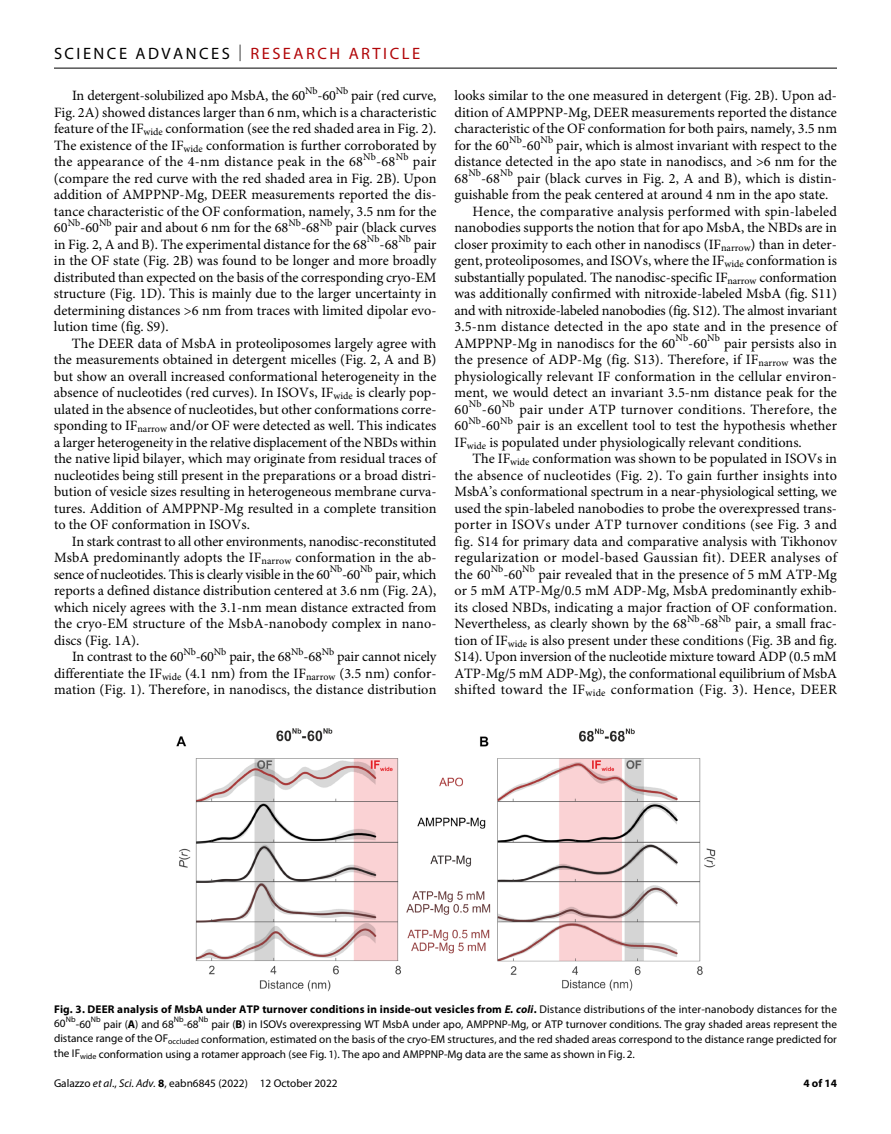
<style>
.page{position:relative;width:891px;height:1134px;background:#fff}
.page>*{position:absolute;margin:0;border:0;box-sizing:border-box;transform-origin:0 0}
.t1{font:16.5px "Myriad Pro";letter-spacing:.15em;color:#000}
.t2{font:14.25px/16.5px "Minion Pro";color:#000;text-align:justify}
.t3{font:14.25px "Minion Pro";letter-spacing:.025em;color:#000}
.t4{font:14.25px "Minion Pro";letter-spacing:-.02em;color:#000}
.t5{font:14.25px "Minion Pro";letter-spacing:.02em;color:#000}
.t6{font:11.25px/15px "Myriad Pro";color:#000;text-align:justify}
.t7{font:700 11.25px "Myriad Pro";color:#000}
.s1{font-weight:300}
.s2{color:#b10508}
.s3{font-weight:700}
.s4{font-weight:700;font-style:italic}
.s5{font-style:italic}
</style>
<div class="page">
<hr style="left:54px;top:68px;width:783px;height:1px;background:#000">
<img style="left:176px;top:728px;width:540px;height:263px">
<p class="t1" style="left:54px;top:40px;width:368px">SCIENCE ADVANCES <span class="s1">|</span> <span class="s2">RESEARCH ARTICLE</span></p>
<p class="t2" style="left:54px;top:89px;width:384px;text-indent:18px">In detergent-solubilized apo MsbA, the 60<sup>Nb</sup>-60<sup>Nb</sup> pair (red curve, Fig. 2A) showed distances larger than 6 nm, which is a characteristic feature of the IF<sub>wide</sub> conformation (see the red shaded area in Fig. 2).<br>The existence of the IF<sub>wide</sub> conformation is further corroborated by the appearance of the 4-nm distance peak in the 68<sup>Nb</sup>-68<sup>Nb</sup> pair (compare the red curve with the red shaded area in Fig. 2B). Upon addition of AMPPNP-Mg, DEER measurements reported the dis&shy;tance characteristic of the OF conformation, namely, 3.5 nm for the 60<sup>Nb</sup>-60<sup>Nb</sup> pair and about 6 nm for the 68<sup>Nb</sup>-68<sup>Nb</sup> pair (black curves in Fig. 2, A and B). The experimental distance for the 68<sup>Nb</sup>-68<sup>Nb</sup> pair in the OF state (Fig. 2B) was found to be longer and more broadly distributed than expected on the basis of the corresponding cryo-EM structure (Fig. 1D). This is mainly due to the larger uncertainty in determining distances &gt;6 nm from traces with limited dipolar evo&shy;lution time (fig. S9).</p>
<p class="t2" style="left:54px;top:336px;width:384px;text-indent:18px">The DEER data of MsbA in proteoliposomes largely agree with the measurements obtained in detergent micelles (Fig. 2, A and B) but show an overall increased conformational heterogeneity in the absence of nucleotides (red curves). In ISOVs, IF<sub>wide</sub> is clearly pop&shy;ulated in the absence of nucleotides, but other conformations corre&shy;sponding to IF<sub>narrow</sub> and/or OF were detected as well. This indicates a larger heterogeneity in the relative displacement of the NBDs within the native lipid bilayer, which may originate from residual traces of nucleotides being still present in the preparations or a broad distri&shy;bution of vesicle sizes resulting in heterogeneous membrane curva&shy;tures. Addition of AMPPNP-Mg resulted in a complete transition to the OF conformation in ISOVs.</p>
<p class="t2" style="left:54px;top:534px;width:384px;text-indent:18px">In stark contrast to all other environments, nanodisc-reconstituted MsbA predominantly adopts the IF<sub>narrow</sub> conformation in the ab&shy;sence of nucleotides. This is clearly visible in the 60<sup>Nb</sup>-60<sup>Nb</sup> pair, which reports a defined distance distribution centered at 3.6 nm (Fig. 2A), which nicely agrees with the 3.1-nm mean distance extracted from the cryo-EM structure of the MsbA-nanobody complex in nano&shy;discs (Fig. 1A).</p>
<p class="t2" style="left:54px;top:650px;width:384px;text-indent:18px">In contrast to the 60<sup>Nb</sup>-60<sup>Nb</sup> pair, the 68<sup>Nb</sup>-68<sup>Nb</sup> pair cannot nicely differentiate the IF<sub>wide</sub> (4.1 nm) from the IF<sub>narrow</sub> (3.5 nm) confor&shy;mation (Fig. 1). Therefore, in nanodiscs, the distance distribution</p>
<p class="t2" style="left:455px;top:89px;width:384px">looks similar to the one measured in detergent (Fig. 2B). Upon ad-</p>
<p class="t2" style="left:455px;top:105px;width:384px">dition of AMPPNP-Mg, DEER measurements reported the distance</p>
<p class="t2" style="left:455px;top:122px;width:384px">characteristic of the OF conformation for both pairs, namely, 3.5 nm</p>
<p class="t2" style="left:455px;top:138px;width:384px">for the 60<sup>Nb</sup>-60<sup>Nb</sup> pair, which is almost invariant with respect to the</p>
<p class="t2" style="left:454px;top:155px;width:384px">distance detected in the apo state in nanodiscs, and &gt;6 nm for the</p>
<p class="t2" style="left:454px;top:171px;width:384px">68<sup>Nb</sup>-68<sup>Nb</sup> pair (black curves in Fig. 2, A and B), which is distin-</p>
<p class="t2" style="left:455px;top:188px;width:376px">guishable from the peak centered at around 4 nm in the apo state.</p>
<p class="t2" style="left:472px;top:204px;width:366px">Hence, the comparative analysis performed with spin-labeled</p>
<p class="t2" style="left:455px;top:221px;width:384px">nanobodies supports the notion that for apo MsbA, the NBDs are in</p>
<p class="t2" style="left:455px;top:237px;width:384px">closer proximity to each other in nanodiscs (IF<sub>narrow</sub>) than in deter-</p>
<p class="t2" style="left:455px;top:254px;width:384px">gent, proteoliposomes, and ISOVs, where the IF<sub>wide</sub> conformation is</p>
<p class="t2" style="left:454px;top:270px;width:384px">substantially populated. The nanodisc-specific IF<sub>narrow</sub> conformation</p>
<p class="t2" style="left:454px;top:287px;width:384px">was additionally confirmed with nitroxide-labeled MsbA (fig. S11)</p>
<p class="t4" style="left:454px;top:301px;width:384px">and with nitroxide-labeled nanobodies (fig. S12). The almost invariant</p>
<p class="t2" style="left:454px;top:320px;width:384px">3.5-nm distance detected in the apo state and in the presence of</p>
<p class="t2" style="left:454px;top:336px;width:384px">AMPPNP-Mg in nanodiscs for the 60<sup>Nb</sup>-60<sup>Nb</sup> pair persists also in</p>
<p class="t2" style="left:454px;top:353px;width:384px">the presence of ADP-Mg (fig. S13). Therefore, if IF<sub>narrow</sub> was the</p>
<p class="t2" style="left:455px;top:369px;width:384px">physiologically relevant IF conformation in the cellular environ-</p>
<p class="t2" style="left:455px;top:386px;width:384px">ment, we would detect an invariant 3.5-nm distance peak for the</p>
<p class="t3" style="left:455px;top:400px;width:384px">60<sup>Nb</sup>-60<sup>Nb</sup> pair under ATP turnover conditions. Therefore, the</p>
<p class="t2" style="left:455px;top:419px;width:384px">60<sup>Nb</sup>-60<sup>Nb</sup> pair is an excellent tool to test the hypothesis whether</p>
<p class="t2" style="left:455px;top:435px;width:349px">IF<sub>wide</sub> is populated under physiologically relevant conditions.</p>
<p class="t2" style="left:473px;top:452px;width:366px">The IF<sub>wide</sub> conformation was shown to be populated in ISOVs in</p>
<p class="t2" style="left:454px;top:468px;width:384px">the absence of nucleotides (Fig. 2). To gain further insights into</p>
<p class="t2" style="left:454px;top:485px;width:384px">MsbA’s conformational spectrum in a near-physiological setting, we</p>
<p class="t2" style="left:454px;top:501px;width:384px">used the spin-labeled nanobodies to probe the overexpressed trans-</p>
<p class="t5" style="left:454px;top:516px;width:384px">porter in ISOVs under ATP turnover conditions (see Fig. 3 and</p>
<p class="t2" style="left:454px;top:534px;width:384px">fig. S14 for primary data and comparative analysis with Tikhonov</p>
<p class="t3" style="left:454px;top:549px;width:384px">regularization or model-based Gaussian fit). DEER analyses of</p>
<p class="t2" style="left:454px;top:567px;width:384px">the 60<sup>Nb</sup>-60<sup>Nb</sup> pair revealed that in the presence of 5 mM ATP-Mg</p>
<p class="t2" style="left:455px;top:584px;width:384px">or 5 mM ATP-Mg/0.5 mM ADP-Mg, MsbA predominantly exhib-</p>
<p class="t2" style="left:455px;top:600px;width:384px">its closed NBDs, indicating a major fraction of OF conformation.</p>
<p class="t2" style="left:455px;top:617px;width:384px">Nevertheless, as clearly shown by the 68<sup>Nb</sup>-68<sup>Nb</sup> pair, a small frac-</p>
<p class="t2" style="left:455px;top:633px;width:384px">tion of IF<sub>wide</sub> is also present under these conditions (Fig. 3B and fig.</p>
<p class="t2" style="left:455px;top:650px;width:384px">S14). Upon inversion of the nucleotide mixture toward ADP (0.5 mM</p>
<p class="t2" style="left:455px;top:666px;width:384px">ATP-Mg/5 mM ADP-Mg), the conformational equilibrium of MsbA</p>
<p class="t3" style="left:455px;top:681px;width:384px">shifted toward the IF<sub>wide</sub> conformation (Fig. 3). Hence, DEER</p>
<p class="t6" style="left:54px;top:1001px;width:785px"><span class="s3">Fig. 3. DEER analysis of MsbA under ATP turnover conditions in inside-out vesicles from</span> <span class="s4">E. coli</span><span class="s3">.</span> Distance distributions of the inter-nanobody distances for the 60<sup>Nb</sup>-60<sup>Nb</sup> pair (<span class="s3">A</span>) and 68<sup>Nb</sup>-68<sup>Nb</sup> pair (<span class="s3">B</span>) in ISOVs overexpressing WT MsbA under apo, AMPPNP-Mg, or ATP turnover conditions. The gray shaded areas represent the distance range of the OF<sub>occluded</sub> conformation, estimated on the basis of the cryo-EM structures, and the red shaded areas correspond to the distance range predicted for the IF<sub>wide</sub> conformation using a rotamer approach (see Fig. 1). The apo and AMPPNP-Mg data are the same as shown in Fig. 2.</p>
<p class="t6" style="left:54px;top:1076px;width:285px">Galazzo <span class="s5">et al</span>., <span class="s5">Sci. Adv.</span> <span class="s3">8</span>, eabn6845 (2022) 12 October 2022</p>
<p class="t7" style="left:803px;top:1074px;width:35px">4 of 14</p>
</div>
